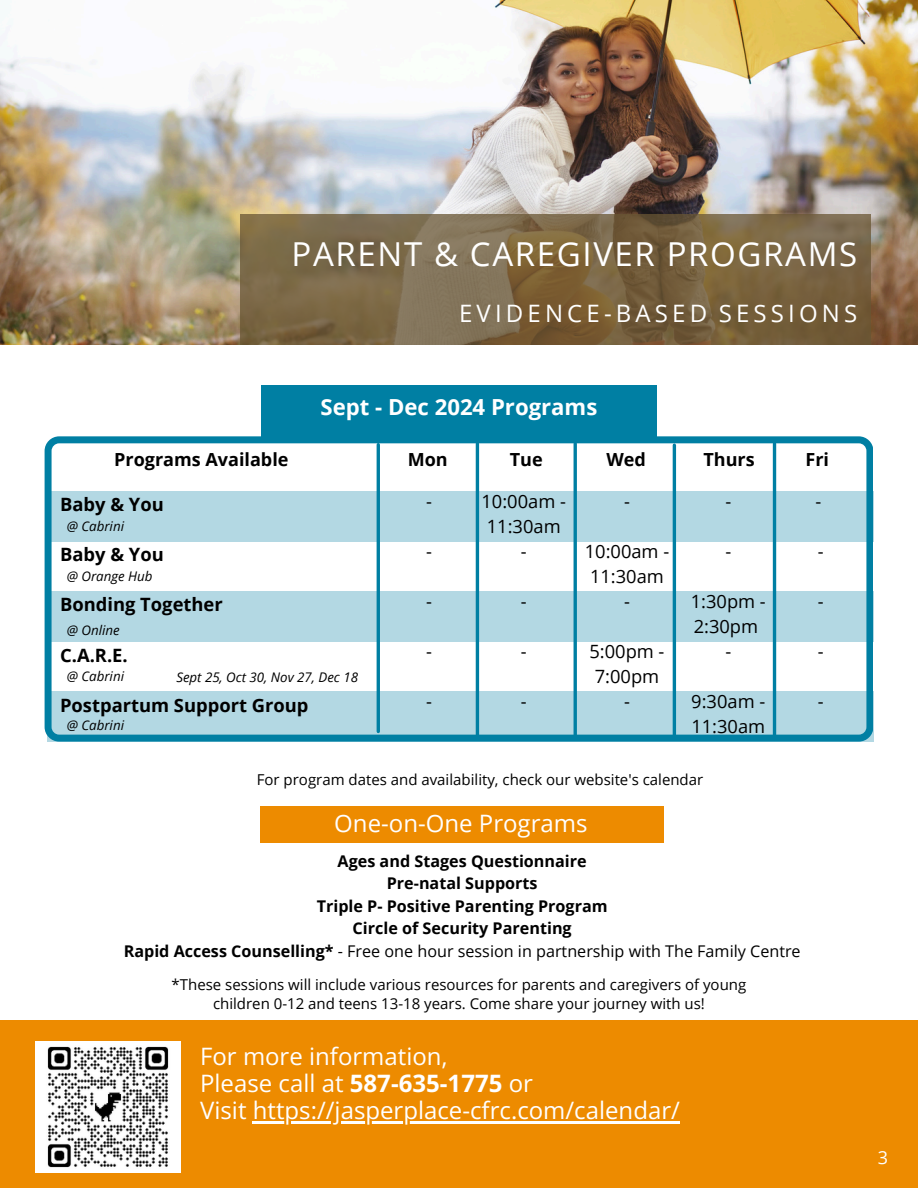
<style>
.page{position:relative;width:918px;height:1188px;background:#fff}
.page>*{position:absolute;margin:0;border:0;box-sizing:border-box;transform-origin:0 0}
.t1{font:33px "Open Sans";letter-spacing:.05em;color:#fff}
.t2{font:24px/27px "Open Sans";color:#fff}
.t3{font:24px "Open Sans";letter-spacing:.175em;color:#fff}
.t4{font:700 22.2px "Open Sans";color:#fff}
.t5{font:18.3px/24.9px "Open Sans";color:#000}
.t6{font:700 18.3px "Open Sans";color:#000}
.t7{font:700 18px "Open Sans";color:#000}
.t8{font:18px "Open Sans";color:#fff}
.t9{font:700 16.2px "Open Sans";color:#000}
.t10{font:16.2px "Open Sans";color:#000}
.t11{font:15px/19.2px "Open Sans";color:#000;text-align:center}
.t12{font:italic 13.35px "Open Sans";color:#000}
.s1{font-weight:700}
</style>
<div class="page">
<div style="left:0;top:1020px;width:918px;height:168px;background:#ed8b00"></div>
<img style="left:0;top:0;width:918px;height:344px">
<svg style="left:240px;top:214px;width:631px;height:131px;background:#7a6644"></svg>
<div style="left:260px;top:807px;width:404px;height:36px;background:#ed8b00"></div>
<img style="left:35px;top:1042px;width:145px;height:130px">
<hr style="left:253px;top:1121px;width:427px;height:3px;background:#fff">
<svg style="left:45px;top:436px;width:828px;height:306px"></svg>
<div style="left:47px;top:491px;width:826px;height:50px;background:#b3d8e3"></div>
<div style="left:47px;top:592px;width:826px;height:50px;background:#b3d8e3"></div>
<hr style="left:377px;top:445px;width:3px;height:287px;background:#007fa3">
<hr style="left:773px;top:444px;width:3px;height:291px;background:#007fa3">
<hr style="left:476px;top:444px;width:3px;height:295px;background:#007fa3">
<hr style="left:574px;top:444px;width:3px;height:295px;background:#007fa3">
<hr style="left:673px;top:445px;width:3px;height:294px;background:#007fa3">
<div style="left:261px;top:385px;width:396px;height:57px;background:#007fa3"></div>
<h6 class="t1" style="left:292px;top:230px;width:567px">PARENT &amp; CAREGIVER PROGRAMS</h6>
<h3 class="t3" style="left:459px;top:296px;width:400px">EVIDENCE-BASED SESSIONS</h3>
<h4 class="t4" style="left:321px;top:391px;width:278px">Sept - Dec 2024 Programs</h4>
<p class="t7" style="left:114px;top:447px;width:176px">Programs Available</p>
<p class="t7" style="left:408px;top:446px;width:42px">Mon</p>
<p class="t7" style="left:510px;top:446px;width:34px">Tue</p>
<p class="t7" style="left:607px;top:446px;width:41px">Wed</p>
<p class="t7" style="left:703px;top:446px;width:53px">Thurs</p>
<p class="t7" style="left:805px;top:447px;width:25px">Fri</p>
<p class="t5" style="left:725px;top:489px;width:7px">-</p>
<p class="t5" style="left:482px;top:489px;width:86px">10:00am -<br>11:30am</p>
<h6 class="t5" style="left:521px;top:538px;width:7px">-</h6>
<p class="t6" style="left:60px;top:492px;width:105px">Baby &amp; You</p>
<p class="t6" style="left:60px;top:542px;width:105px">Baby &amp; You</p>
<p class="t6" style="left:60px;top:592px;width:164px">Bonding Together</p>
<p class="t6" style="left:60px;top:642px;width:69px">C.A.R.E.</p>
<p class="t6" style="left:60px;top:692px;width:250px">Postpartum Support Group</p>
<p class="t5" style="left:426px;top:489px;width:7px">-</p>
<h6 class="t5" style="left:624px;top:489px;width:7px">-</h6>
<p class="t5" style="left:816px;top:489px;width:7px">-</p>
<p class="t12" style="left:67px;top:517px;width:59px">@ Cabrini</p>
<p class="t12" style="left:67px;top:567px;width:87px">@ Orange Hub</p>
<p class="t5" style="left:585px;top:538px;width:86px">10:00am -<br>11:30am</p>
<p class="t5" style="left:624px;top:588px;width:7px">-</p>
<p class="t5" style="left:426px;top:538px;width:7px">-</p>
<p class="t5" style="left:725px;top:538px;width:7px">-</p>
<h4 class="t5" style="left:818px;top:538px;width:7px">-</h4>
<p class="t5" style="left:691px;top:588px;width:77px">1:30pm -<br>2:30pm</p>
<p class="t5" style="left:725px;top:638px;width:7px">-</p>
<p class="t5" style="left:426px;top:588px;width:7px">-</p>
<h6 class="t5" style="left:521px;top:588px;width:7px">-</h6>
<p class="t5" style="left:818px;top:588px;width:7px">-</p>
<p class="t12" style="left:67px;top:621px;width:54px">@ Online</p>
<p class="t12" style="left:67px;top:666px;width:59px">@ Cabrini</p>
<p class="t5" style="left:589px;top:638px;width:77px">5:00pm -<br>7:00pm</p>
<p class="t5" style="left:624px;top:688px;width:7px">-</p>
<p class="t5" style="left:426px;top:638px;width:7px">-</p>
<h6 class="t5" style="left:521px;top:638px;width:7px">-</h6>
<p class="t5" style="left:818px;top:638px;width:7px">-</p>
<p class="t12" style="left:176px;top:668px;width:183px">Sept 25, Oct 30, Nov 27, Dec 18</p>
<p class="t5" style="left:691px;top:688px;width:76px">9:30am -<br>11:30am</p>
<p class="t5" style="left:426px;top:688px;width:7px">-</p>
<h5 class="t5" style="left:521px;top:688px;width:7px">-</h5>
<p class="t5" style="left:818px;top:688px;width:7px">-</p>
<p class="t12" style="left:67px;top:716px;width:59px">@ Cabrini</p>
<p class="t11" style="left:257px;top:770px;width:448px">For program dates and availability, check our website's calendar</p>
<h6 class="t2" style="left:334px;top:809px;width:255px">One-on-One Programs</h6>
<h6 class="t9" style="left:338px;top:849px;width:251px">Ages and Stages Questionnaire</h6>
<h6 class="t9" style="left:387px;top:872px;width:152px">Pre-natal Supports</h6>
<h6 class="t9" style="left:317px;top:894px;width:292px">Triple P- Positive Parenting Program</h6>
<h6 class="t9" style="left:353px;top:917px;width:221px">Circle of Security Parenting</h6>
<p class="t10" style="left:124px;top:939px;width:679px"><span class="s1">Rapid Access Counselling*</span> - Free one hour session in partnership with The Family Centre</p>
<h2 class="t11" style="left:172px;top:975px;width:576px">*These sessions will include various resources for parents and caregivers of young children 0-12 and teens 13-18 years. Come share your journey with us!</h2>
<p class="t2" style="left:200px;top:1042px;width:481px">For more information,<br>Please call at <span class="s1">587-635-1775</span> or<br>Visit https://jasperplace-cfrc.com/calendar/</p>
<p class="t8" style="left:878px;top:1145px;width:12px">3</p>
</div>
